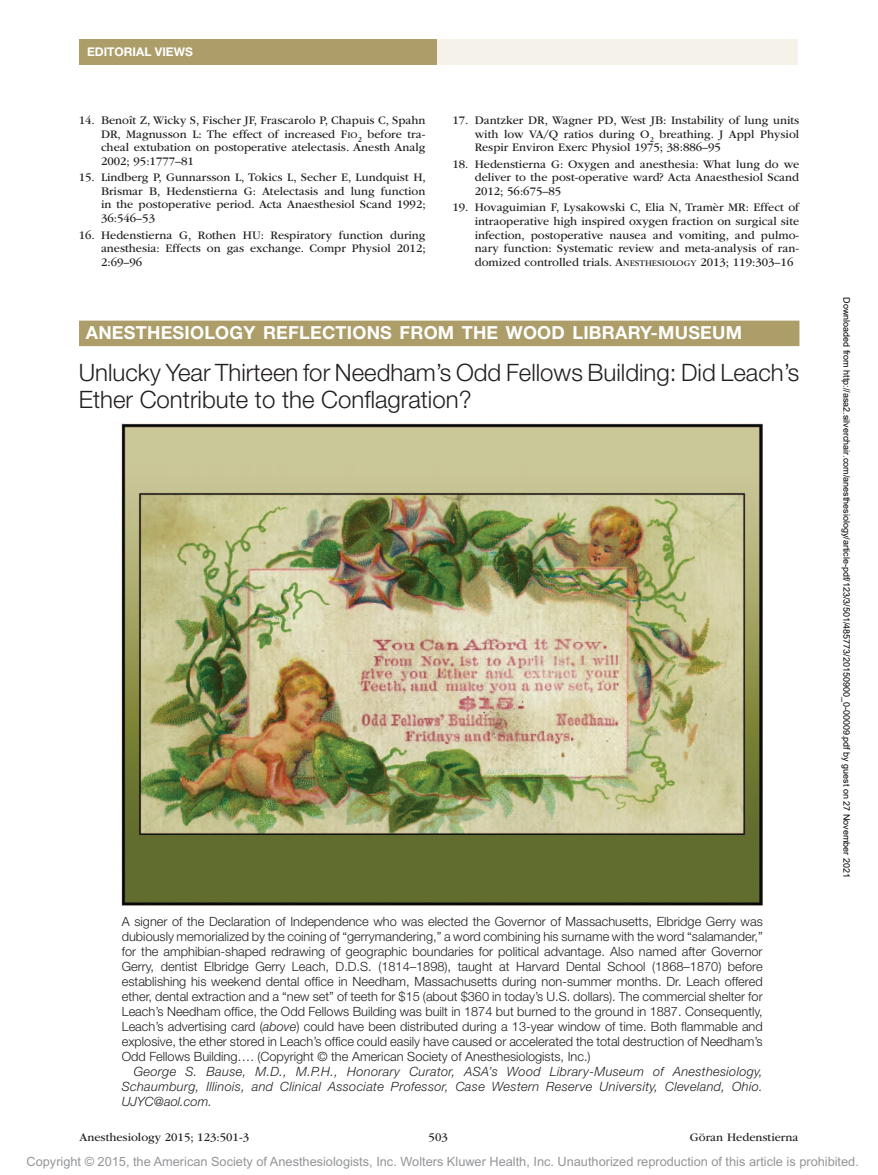
<style>
.page{position:relative;width:878px;height:1175px;background:#fff}
.page>*{position:absolute;margin:0;border:0;box-sizing:border-box;transform-origin:0 0}
.t1{font:300 24px/27px "Helvetica Neue";color:#231f20}
.t2{font:700 18px "Helvetica Neue LT Std";letter-spacing:.015em;color:#fff}
.t3{font:300 12.75px/15px "Helvetica Neue";color:#231f20;text-align:justify}
.t4{font:italic 300 12.75px/15px "Helvetica Neue";letter-spacing:.025em;color:#231f20;text-align:justify}
.t5{font:12.75px "Arial MT Std";color:#939598}
.t6{font:12px/13.5px "ITC Garamond Std";color:#231f20;text-align:justify}
.t7{font:700 12px "Helvetica Neue LT Std";color:#fff}
.t8{font:9px "Arial";color:#000}
.t9{font:9px "ITC Garamond Std";color:#231f20}
.s1{font-size:9px}
.s2{font-style:italic}
</style>
<div class="page">
<div style="left:432px;top:39px;width:365px;height:26px;background:#f5f2ea"></div>
<div style="left:79px;top:39px;width:357px;height:25px;background:#ac9d69"></div>
<div style="left:79px;top:320px;width:720px;height:26px;background:#ac9d69"></div>
<img style="left:122px;top:424px;width:640px;height:481px">
<p class="t7" style="left:87px;top:44px;width:107px">EDITORIAL VIEWS</p>
<p class="t6" style="left:101px;top:114px;width:326px;text-indent:-22px">14. Benoît Z, Wicky S, Fischer JF, Frascarolo P, Chapuis C, Spahn DR, Magnusson L: The effect of increased F<span class="s1">io</span> <sub>2</sub> before tra&shy;cheal extubation on postoperative atelectasis. Anesth Analg 2002; 95:1777–81</p>
<p class="t6" style="left:101px;top:171px;width:326px;text-indent:-22px">15. Lindberg P, Gunnarsson L, Tokics L, Secher E, Lundquist H, Brismar B, Hedenstierna G: Atelectasis and lung function in the postoperative period. Acta Anaesthesiol Scand 1992; 36:546–53</p>
<p class="t6" style="left:101px;top:228px;width:326px;text-indent:-22px">16. Hedenstierna G, Rothen HU: Respiratory function during anesthesia: Effects on gas exchange. Compr Physiol 2012; 2:69–96</p>
<p class="t6" style="left:474px;top:114px;width:326px;text-indent:-22px">17. Dantzker DR, Wagner PD, West JB: Instability of lung units with low VA/Q ratios during O<sub>2</sub> breathing. J Appl Physiol Respir Environ Exerc Physiol 1975; 38:886–95</p>
<p class="t6" style="left:474px;top:157px;width:326px;text-indent:-22px">18. Hedenstierna G: Oxygen and anesthesia: What lung do we deliver to the post-operative ward? Acta Anaesthesiol Scand 2012; 56:675–85</p>
<p class="t6" style="left:474px;top:201px;width:326px;text-indent:-22px">19. Hovaguimian F, Lysakowski C, Elia N, Tramèr MR: Effect of intraoperative high inspired oxygen fraction on surgical site infection, postoperative nausea and vomiting, and pulmo&shy;nary function: Systematic review and meta-analysis of ran&shy;domized controlled trials. A<span class="s1">nesthes</span></p>
<p class="t9" style="left:661px;top:258px;width:11px">iolog</p>
<p class="t6" style="left:690px;top:255px;width:104px"><span class="s1">y</span> 2013; 119:303–16</p>
<h2 class="t2" style="left:86px;top:321px;width:657px">ANESTHESIOLOGY REFLECTIONS FROM THE WOOD LIBRARY-MUSEUM</h2>
<h1 class="t1" style="left:79px;top:358px;width:722px">Unlucky Year Thirteen for Needham’s Odd Fellows Building: Did Leach’s<br>Ether Contribute to the Conflagration?</h1>
<p class="t3" style="left:122px;top:913px;width:642px">A signer of the Declaration of Independence who was elected the Governor of Massachusetts, Elbridge Gerry was dubiously memorialized by the coining of “gerrymandering,” a word combining his surname with the word “salamander,” for the amphibian-shaped redrawing of geographic boundaries for political advantage. Also named after Governor Gerry, dentist Elbridge Gerry Leach, D.D.S. (1814–1898), taught at Harvard Dental School (1868–1870) before establishing his weekend dental office in Needham, Massachusetts during non-summer months. Dr. Leach offered ether, dental extraction and a “new set” of teeth for $15 (about $360 in today’s U.S. dollars). The commercial shelter for Leach’s Needham office, the Odd Fellows Building was built in 1874 but burned to the ground in 1887. Consequently, Leach’s advertising card (<span class="s2">above</span>) could have been distributed during a 13-year window of time. Both flammable and explosive, the ether stored in Leach’s office could easily have caused or accelerated the total destruction of Needham’s Odd Fellows Building…. (Copyright © the American Society of Anesthesiologists, Inc.)</p>
<p class="t4" style="left:122px;top:1063px;width:642px;text-indent:12px">George S. Bause, M.D., M.P.H., Honorary Curator, ASA’s Wood Library-Museum of Anesthesiology, Schaumburg, Illinois, and Clinical Associate Professor, Case Western Reserve University, Cleveland, Ohio.<br>UJYC@aol.com.</p>
<p class="t6" style="left:80px;top:1130px;width:171px">Anesthesiology 2015; 123:501-3</p>
<p class="t6" style="left:428px;top:1130px;width:21px">503</p>
<p class="t6" style="left:689px;top:1130px;width:110px">Göran Hedenstierna</p>
<p class="t8" style="left:850px;top:297px;width:582px;rotate:90deg">Downloaded from http://asa2.silverchair.com/anesthesiology/article-pdf/123/3/501/485773/20150900_0-00009.pdf by guest on 27 November 2021</p>
<p class="t5" style="left:27px;top:1154px;width:833px">Copyright © 2015, the American Society of Anesthesiologists, Inc. Wolters Kluwer Health, Inc. Unauthorized reproduction of this article is prohibited.</p>
</div>
